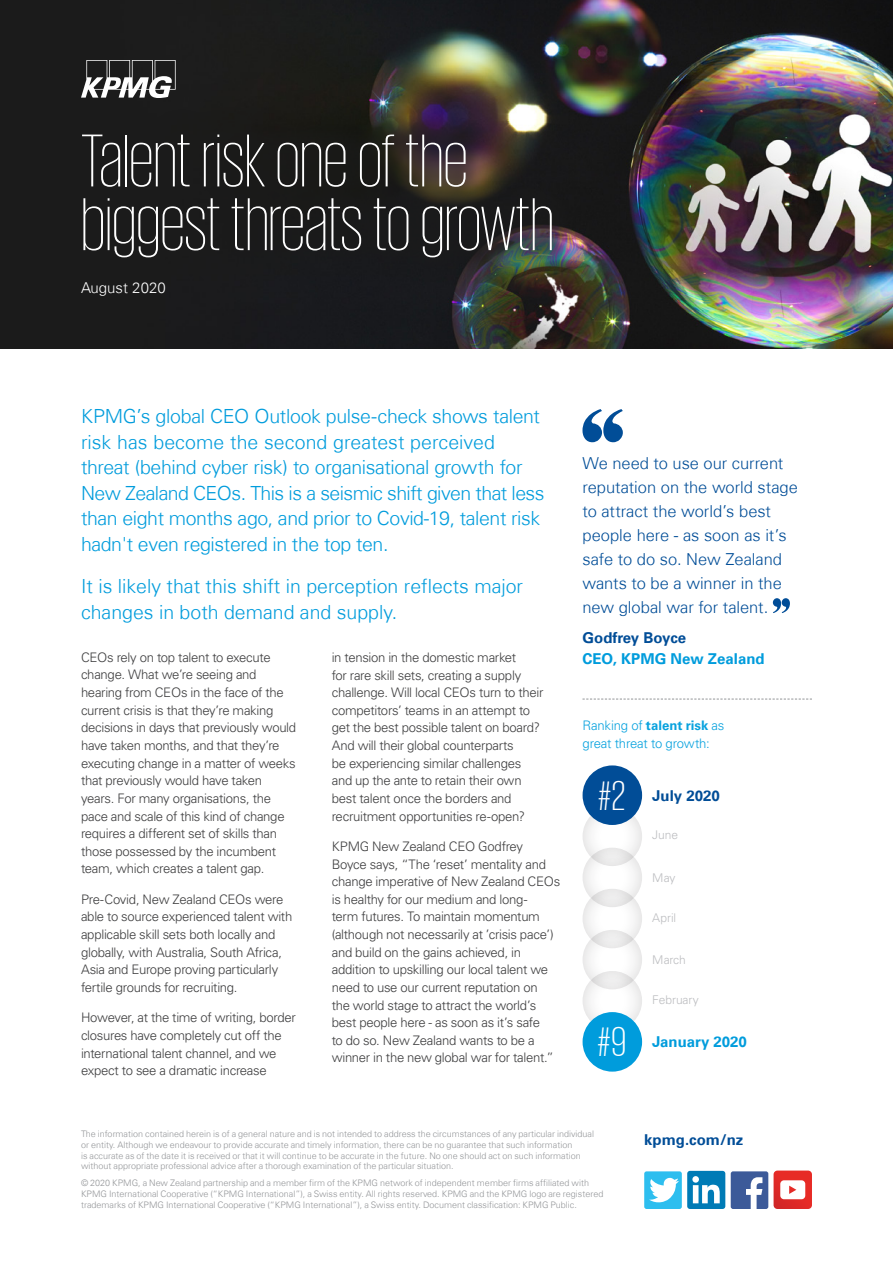
<style>
.page{position:relative;width:893px;height:1263px;background:#fff}
.page>*{position:absolute;margin:0;border:0;box-sizing:border-box;transform-origin:0 0}
.Intro_13pt{font:200 76.5px/63.8px "KPMG";color:#fff}
.t1{font:300 42.45px "KPMG";color:#fff}
.Intro_13pt-2{font:300 19.5px/25.5px "Universfor KPMG";letter-spacing:-.02em;color:#009cdc}
.Intro_13pt-3{font:300 19.5px/25.5px "Universfor KPMG";color:#009cdc}
.Intro_13pt-4{font:300 16.5px/24px "Universfor KPMG";letter-spacing:-.005em;color:#014d97}
.Subhead_10pt{font:300 15px/21px "Universfor KPMG";color:#009cdc}
.URL{font:300 15px "Universfor KPMG";color:#014d97}
.Intro_13pt-5{font:300 15px "Universfor KPMG";color:#fff}
.Subhead_10pt-2{font:300 15px "Universfor KPMG";color:#014d97}
.Body_text__8_75_pt{font:300 13.2px/17.7px "Univers LT Std";letter-spacing:-.025em;color:#3e3e3f}
.Body_text__8_75_pt-2{font:300 13.2px/17.7px "Univers LT Std";letter-spacing:-.015em;color:#08a2de}
.Body_text__8_75_pt-3{font:300 12px "Univers LT Std";letter-spacing:-.005em;color:#bcbdc0}
.Legal_6pt{font:300 9px/10.8px "Universfor KPMG";color:#939598}
.s1{color:#014d97}
.s2{font-weight:700}
</style>
<div class="page">
<div style="left:581px;top:846px;width:62px;height:61px;background:#231f20;opacity:.2"></div>
<div style="left:581px;top:887px;width:62px;height:61px;background:#231f20;opacity:.2"></div>
<div style="left:581px;top:928px;width:62px;height:61px;background:#231f20;opacity:.2"></div>
<div style="left:581px;top:969px;width:62px;height:61px;background:#231f20;opacity:.2"></div>
<div style="left:581px;top:805px;width:62px;height:61px;background:#231f20;opacity:.2"></div>
<img style="left:0;top:0;width:893px;height:349px">
<svg style="left:81px;top:60px;width:95px;height:38px"></svg>
<div style="left:56px;top:107px;width:524px;height:176px;background:#1b1b1b;opacity:.75"></div>
<div style="left:687px;top:1171px;width:38px;height:38px;background:#007bb6;border-radius:3px"></div>
<svg style="left:692px;top:1176px;width:28px;height:27px"></svg>
<svg style="left:774px;top:1170px;width:38px;height:39px"></svg>
<div style="left:644px;top:1171px;width:38px;height:38px;background:#2dbeef;border-radius:2px"></div>
<svg style="left:649px;top:1177px;width:30px;height:26px"></svg>
<div style="left:731px;top:1171px;width:37px;height:38px;background:#3c5a99;border-radius:2px"></div>
<svg style="left:746px;top:1177px;width:16px;height:32px"></svg>
<svg style="left:773px;top:598px;width:17px;height:15px"></svg>
<svg style="left:582px;top:409px;width:41px;height:33px"></svg>
<svg style="left:582px;top:699px;width:230px;height:1px"></svg>
<div style="left:583px;top:765px;width:59px;height:60px;background:#014d97;border-radius:50%"></div>
<div style="left:583px;top:1012px;width:59px;height:59px;background:#009cdc;border-radius:50%"></div>
<p class="Intro_13pt" style="left:81px;top:127px;width:474px">Talent risk one of the biggest threats to growth</p>
<p class="Intro_13pt-5" style="left:81px;top:279px;width:86px">August 2020</p>
<p class="Intro_13pt-2" style="left:81px;top:403px;width:465px">KPMG’s global CEO Outlook pulse-check shows talent risk has become the second greatest perceived threat (behind cyber risk) to organisational growth for New Zealand CEOs. This is a seismic shift given that less than eight months ago, and prior to Covid-19, talent risk hadn't even registered in the top ten.</p>
<p class="Intro_13pt-3" style="left:81px;top:573px;width:444px">It is likely that this shift in perception reflects major changes in both demand and supply.</p>
<p class="Body_text__8_75_pt" style="left:81px;top:648px;width:217px">CEOs rely on top talent to execute change. What we’re seeing and hearing from CEOs in the face of the current crisis is that they’re making decisions in days that previously would have taken months, and that they’re executing change in a matter of weeks that previously would have taken years. For many organisations, the pace and scale of this kind of change requires a different set of skills than those possessed by the incumbent team, which creates a talent gap.</p>
<p class="Body_text__8_75_pt" style="left:81px;top:890px;width:213px">Pre-Covid, New Zealand CEOs were able to source experienced talent with applicable skill sets both locally and globally, with Australia, South Africa, Asia and Europe proving particularly fertile grounds for recruiting.</p>
<p class="Body_text__8_75_pt" style="left:81px;top:1009px;width:216px">However, at the time of writing, border closures have completely cut off the international talent channel, and we expect to see a dramatic increase</p>
<p class="Body_text__8_75_pt" style="left:332px;top:648px;width:213px">in tension in the domestic market<br>for rare skill sets, creating a supply challenge. Will local CEOs turn to their competitors’ teams in an attempt to get the best possible talent on board?<br>And will their global counterparts<br>be experiencing similar challenges and up the ante to retain their own best talent once the borders and recruitment opportunities re-open?</p>
<p class="Body_text__8_75_pt" style="left:332px;top:837px;width:230px">KPMG New Zealand CEO Godfrey Boyce says, “The ‘reset’ mentality and change imperative of New Zealand CEOs is healthy for our medium and long-<br>term futures. To maintain momentum (although not necessarily at ’crisis pace’) and build on the gains achieved, in addition to upskilling our local talent we need to use our current reputation on<br>the world stage to attract the world’s best people here - as soon as it’s safe<br>to do so. New Zealand wants to be a winner in the new global war for talent.”</p>
<p class="Intro_13pt-4" style="left:582px;top:451px;width:217px">We need to use our current reputation on the world stage to attract the world’s best people here - as soon as it’s safe to do so. New Zealand wants to be a winner in the new global war for talent.</p>
<p class="Subhead_10pt" style="left:582px;top:627px;width:184px"><span class="s1">Godfrey Boyce<br></span>CEO, KPMG New Zealand</p>
<p class="Body_text__8_75_pt-2" style="left:582px;top:717px;width:143px">Ranking of <span class="s2">talent risk</span> as great threat to growth:</p>
<p class="t1" style="left:598px;top:775px;width:29px">#2</p>
<p class="t1" style="left:598px;top:1021px;width:30px">#9</p>
<p class="Subhead_10pt-2" style="left:652px;top:786px;width:69px">July 2020</p>
<p class="Body_text__8_75_pt-3" style="left:652px;top:828px;width:27px">June</p>
<p class="Body_text__8_75_pt-3" style="left:652px;top:870px;width:25px">May</p>
<p class="Body_text__8_75_pt-3" style="left:652px;top:910px;width:25px">April</p>
<p class="Body_text__8_75_pt-3" style="left:652px;top:953px;width:35px">March</p>
<p class="Body_text__8_75_pt-3" style="left:652px;top:993px;width:48px">February</p>
<p class="Subhead_10pt" style="left:652px;top:1031px;width:96px">January 2020</p>
<p class="Legal_6pt" style="left:81px;top:1128px;width:515px">The information contained herein is of a general nature and is not intended to address the circumstances of any particular individual or entity. Although we endeavour to provide accurate and timely information, there can be no guarantee that such information<br>is accurate as of the date it is received or that it will continue to be accurate in the future. No one should act on such information without appropriate professional advice after a thorough examination of the particular situation.</p>
<p class="Legal_6pt" style="left:81px;top:1177px;width:524px">© 2020 KPMG, a New Zealand partnership and a member firm of the KPMG network of independent member firms affiliated with<br>KPMG International Cooperative (“KPMG International”), a Swiss entity. All rights reserved. KPMG and the KPMG logo are registered trademarks of KPMG International Cooperative (“KPMG International”), a Swiss entity. Document classification: KPMG Public.</p>
<p class="URL" style="left:644px;top:1131px;width:101px">kpmg.com/nz</p>
</div>
